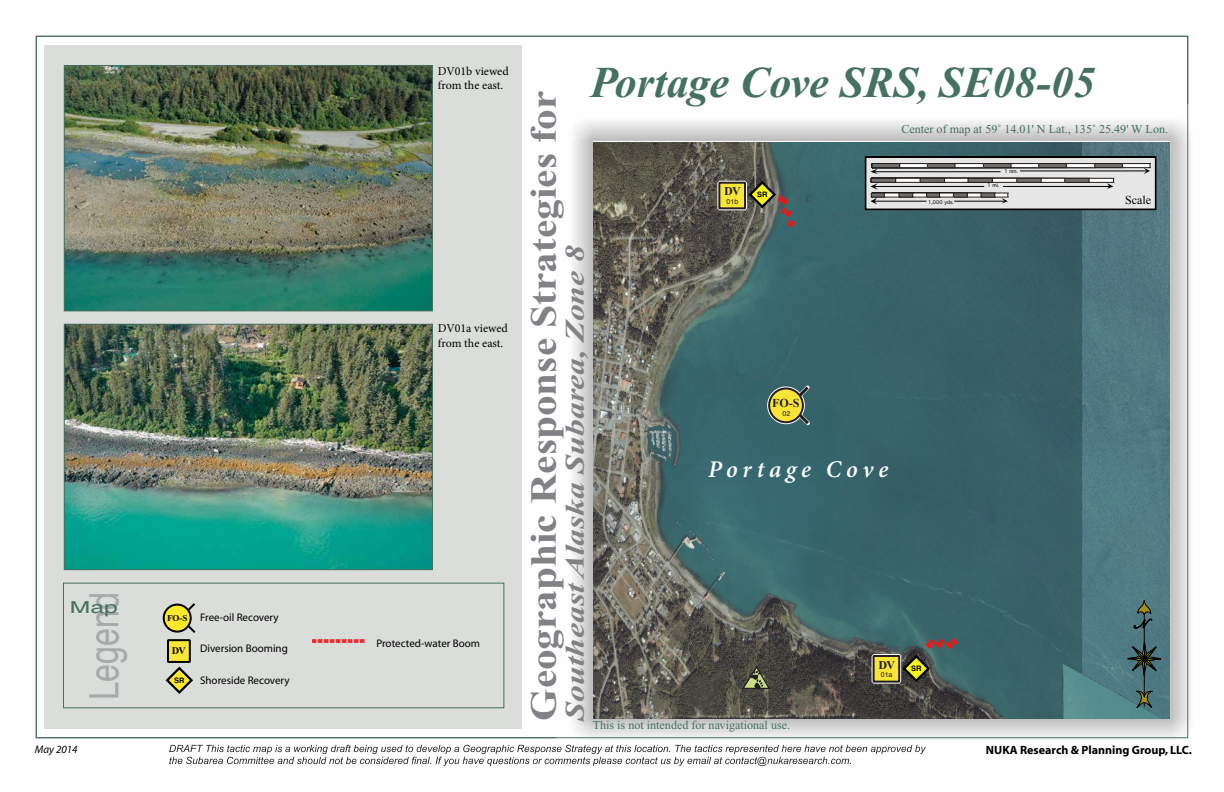
<style>
.page{position:relative;width:1224px;height:792px;background:#fff}
.page>*{position:absolute;margin:0;border:0;box-sizing:border-box;transform-origin:0 0}
.t1{font:italic 700 44px "Times New Roman";color:#447161}
.t2{font:40.7px "Helvetica";color:#a7a9ac;scale:.79 1}
.t3{font:700 37px "Times New Roman";color:#808285;scale:1.12 1}
.t4{font:italic 700 27px "Times New Roman";color:#808285;scale:1.25 1}
.t5{font:italic 600 24px "Minion Pro";letter-spacing:.195em;color:#fff}
.t6{font:16.5px "Helvetica";color:#447161;scale:1.5 1}
.t7{font:12.1px "Times New Roman";color:#447161}
.t8{font:12px/14.4px "Minion Pro";color:#000}
.t9{font:700 12px "Myriad";color:#000}
.t10{font:700 12px "Times New Roman";letter-spacing:-.03em;color:#231f20}
.t11{font:12px "Times New Roman";color:#000}
.t12{font:700 12px "Times New Roman";color:#231f20}
.t13{font:11px "Myriad";color:#000}
.t14{font:italic 11px "Myriad";color:#000}
.t15{font:700 10.2px "Times New Roman";color:#000}
.t16{font:700 7.5px "Helvetica";color:#000}
.t17{font:7px "Helvetica";color:#231f20}
.t18{font:4.9px "Geneva";color:#000}
.s1{font-family:"Times New Roman";font-weight:700;font-size:9px}
</style>
<div class="page">
<img style="left:556px;top:105px;width:634px;height:640px">
<div style="left:45px;top:45px;width:477px;height:684px;background:#daddda"></div>
<svg style="left:169px;top:745px;width:757px;height:21px"></svg>
<img style="left:593px;top:143px;width:576px;height:576px">
<svg style="left:865px;top:156px;width:291px;height:54px"></svg>
<div style="left:767px;top:386px;width:38px;height:38px;border:4px solid #fff;border-radius:50%"></div>
<svg style="left:768px;top:382px;width:46px;height:47px"></svg>
<div style="left:769px;top:388px;width:34px;height:34px;background:#f9e437;border-radius:50%"></div>
<div style="left:768px;top:387px;width:36px;height:36px;border:2px solid #231f20;border-radius:50%"></div>
<svg style="left:720px;top:179px;width:82px;height:54px"></svg>
<div style="left:719px;top:183px;width:26px;height:25px;background:#f9e437"></div>
<div style="left:718px;top:182px;width:28px;height:27px;border:2px solid #231f20"></div>
<svg style="left:875px;top:632px;width:89px;height:52px"></svg>
<div style="left:874px;top:656px;width:25px;height:26px;background:#f9e437"></div>
<div style="left:873px;top:655px;width:27px;height:28px;border:2px solid #231f20"></div>
<svg style="left:741px;top:667px;width:30px;height:23px"></svg>
<hr style="left:1144px;top:614px;width:1px;height:92px;background:#000">
<svg style="left:1124px;top:638px;width:41px;height:41px"></svg>
<svg style="left:1136px;top:691px;width:17px;height:18px"></svg>
<svg style="left:1134px;top:601px;width:18px;height:28px"></svg>
<svg style="left:181px;top:603px;width:14px;height:30px"></svg>
<div style="left:164px;top:605px;width:27px;height:27px;background:#fce92b;border-radius:50%"></div>
<div style="left:163px;top:604px;width:29px;height:29px;border:2px solid #000;border-radius:50%"></div>
<svg style="left:312px;top:639px;width:53px;height:4px"></svg>
<div style="left:63px;top:583px;width:441px;height:125px;border:1px solid #447161"></div>
<div style="left:168px;top:640px;width:22px;height:22px;background:#fae637"></div>
<div style="left:167px;top:639px;width:24px;height:24px;border:2px solid #000"></div>
<svg style="left:166px;top:667px;width:27px;height:27px"></svg>
<img style="left:66px;top:67px;width:365px;height:242px">
<div style="left:64px;top:65px;width:369px;height:246px;border:1px solid #447161"></div>
<img style="left:66px;top:326px;width:365px;height:242px">
<div style="left:64px;top:324px;width:369px;height:246px;border:1px solid #447161"></div>
<h2 class="t2" style="left:73px;top:700px;width:138px;rotate:-90deg">Legend</h2>
<h3 class="t6" style="left:70px;top:595px;width:34px">Map</h3>
<p class="t13" style="left:167px;top:612px;width:113px"><span class="s1">FO-S</span> Free-oil Recovery</p>
<p class="t13" style="left:200px;top:643px;width:89px">Diversion Booming</p>
<p class="t13" style="left:200px;top:675px;width:91px">Shoreside Recovery</p>
<p class="t15" style="left:172px;top:645px;width:16px">DV</p>
<p class="t16" style="left:174px;top:674px;width:12px">SR</p>
<p class="t8" style="left:438px;top:64px;width:73px">DV01b viewed from the east.</p>
<p class="t8" style="left:438px;top:321px;width:72px">DV01a viewed from the east.</p>
<p class="t13" style="left:376px;top:638px;width:105px">Protected-water Boom</p>
<h1 class="t1" style="left:590px;top:59px;width:506px">Portage Cove SRS, SE08-05</h1>
<p class="t7" style="left:901px;top:123px;width:268px">Center of map at 59˚ 14.01' N Lat., 135˚ 25.49' W Lon.</p>
<h3 class="t3" style="left:523px;top:720px;width:564px;rotate:-90deg">Geographic Response Strategies for</h3>
<p class="t18" style="left:1005px;top:167px;width:15px">1 nm.</p>
<p class="t18" style="left:987px;top:181px;width:13px">1 mi.</p>
<p class="t10" style="left:724px;top:185px;width:18px">EX</p>
<p class="t17" style="left:727px;top:196px;width:13px">01b</p>
<p class="t10" style="left:724px;top:185px;width:18px">DV</p>
<p class="t16" style="left:757px;top:189px;width:12px">SR</p>
<p class="t18" style="left:928px;top:198px;width:27px">1,000 yds.</p>
<p class="t11" style="left:1125px;top:192px;width:27px">Scale</p>
<p class="t17" style="left:729px;top:196px;width:9px">02</p>
<h3 class="t4" style="left:560px;top:720px;width:381px;rotate:-90deg">Southeast Alaska Subarea, Zone 8</h3>
<p class="t12" style="left:772px;top:394px;width:29px">FO-S</p>
<p class="t17" style="left:782px;top:408px;width:9px">012</p>
<h3 class="t5" style="left:708px;top:453px;width:182px">Portage Cove</h3>
<p class="t10" style="left:878px;top:658px;width:18px">EX</p>
<p class="t17" style="left:881px;top:669px;width:13px">01a</p>
<p class="t10" style="left:878px;top:658px;width:18px">DV</p>
<p class="t16" style="left:911px;top:663px;width:12px">SR</p>
<p class="t17" style="left:883px;top:669px;width:9px">02</p>
<p class="t7" style="left:593px;top:719px;width:199px">This is not intended for navigational use.</p>
<p class="t14" style="left:35px;top:744px;width:44px">May 2014</p>
<p class="t9" style="left:986px;top:744px;width:208px">NUKA Research &amp; Planning Group, LLC.</p>
</div>
